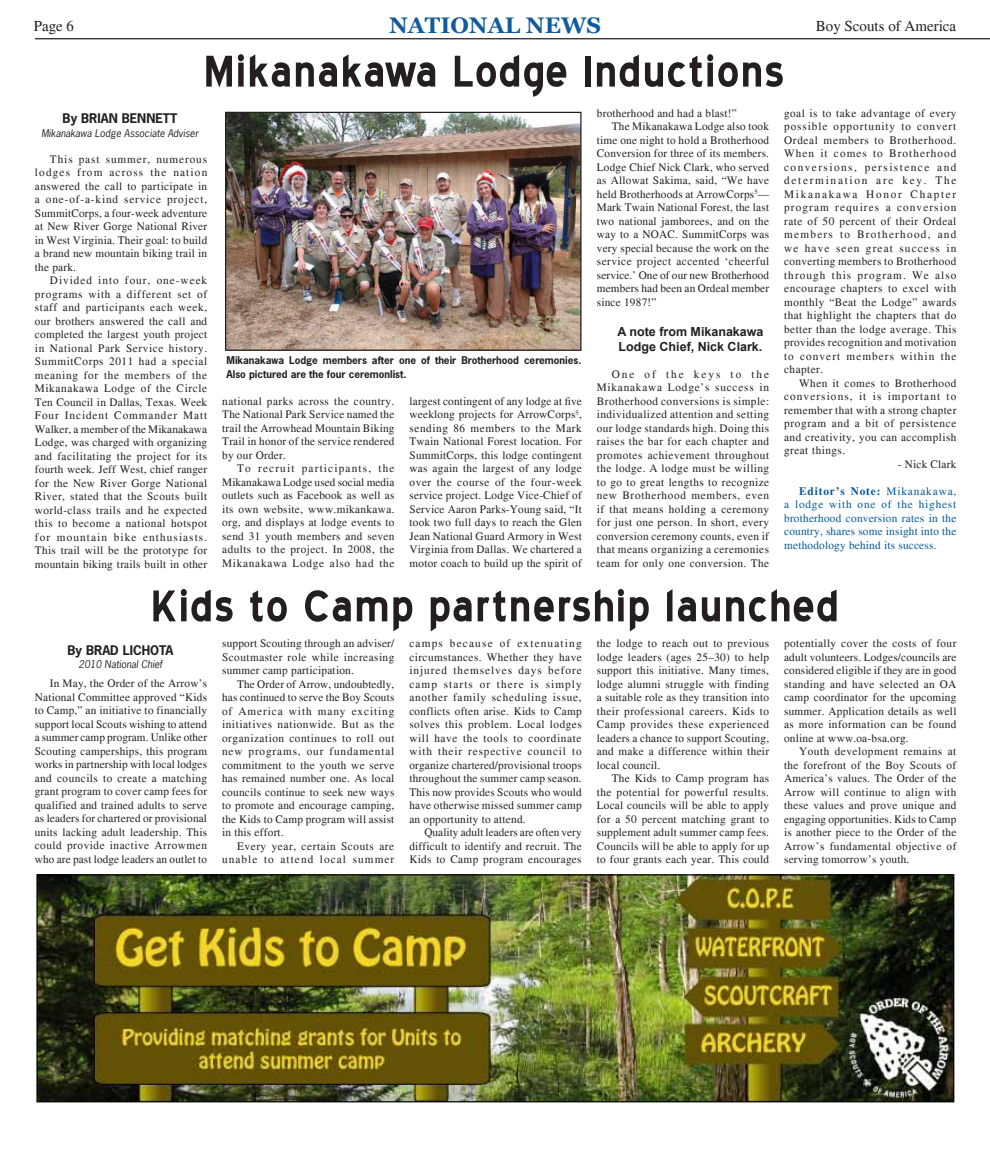
<style>
.page{position:relative;width:990px;height:1170px;background:#fff}
.page>*{position:absolute;margin:0;border:0;box-sizing:border-box;transform-origin:0 0}
.t1{font:700 53.75px "Blue Highway";letter-spacing:.02em;color:#231f20}
.t2{font:700 22.5px "Georgia";color:#105b9c}
.t3{font:15px "Times";color:#231f20}
.t4{font:700 12.5px/15px "Arial";color:#231f20}
.t5{font:700 12.5px "News Gothic Std";color:#231f20}
.t6{font:11.25px/13.5px "Times";letter-spacing:.02em;color:#231f20;text-align:justify}
.t7{font:11.25px/13.5px "Times";letter-spacing:.02em;color:#00599b;text-align:justify}
.t8{font:11.25px/13.5px "Times";letter-spacing:.075em;color:#231f20;text-align:right}
.t9{font:11.25px "Times";letter-spacing:.045em;color:#231f20}
.t10{font:700 10px/13.8px "News Gothic Std";color:#231f20}
.t11{font:italic 10px "News Gothic Std";color:#231f20}
.s1{font-weight:700}
</style>
<div class="page">
<hr style="left:35px;top:38px;width:955px;height:1px;background:#231f20">
<img style="left:38px;top:876px;width:914px;height:224px">
<div style="left:36px;top:874px;width:918px;height:228px;border:1px solid #040503"></div>
<img style="left:227px;top:114px;width:353px;height:235px">
<div style="left:225px;top:112px;width:357px;height:239px;border:1px solid #231f20"></div>
<h3 class="t3" style="left:34px;top:18px;width:42px">Page 6</h3>
<h2 class="t2" style="left:389px;top:12px;width:36px">NATIO</h2>
<h2 class="t2" style="left:469px;top:12px;width:132px">NAL NEWS</h2>
<h3 class="t3" style="left:816px;top:18px;width:142px">Boy Scouts of America</h3>
<h1 class="t1" style="left:204px;top:47px;width:582px">Mikanakawa Lodge Inductions</h1>
<p class="t5" style="left:63px;top:110px;width:116px">By BRIAN BENNETT</p>
<p class="t11" style="left:42px;top:127px;width:158px">Mikanakawa Lodge Associate Adviser</p>
<p class="t6" style="left:35px;top:152px;width:174px;text-indent:15px">This past summer, numerous lodges from across the nation answered the call to participate in a one-of-a-kind service project, SummitCorps, a four-week adventure at New River Gorge National River in West Virginia. Their goal: to build a brand new mountain biking trail in the park.</p>
<p class="t6" style="left:35px;top:274px;width:174px;text-indent:15px">Divided into four, one-week programs with a different set of staff and participants each week, our brothers answered the call and completed the largest youth project in National Park Service history.<br>SummitCorps 2011 had a special meaning for the members of the Mikanakawa Lodge of the Circle Ten Council in Dallas, Texas. Week Four Incident Commander Matt Walker, a member of the Mikanakawa Lodge, was charged with organizing and facilitating the project for its fourth week. Jeff West, chief ranger for the New River Gorge National River, stated that the Scouts built world-class trails and he expected this to become a national hotspot for mountain bike enthusiasts.<br>This trail will be the prototype for mountain biking trails built in other</p>
<p class="t10" style="left:227px;top:354px;width:357px">Mikanakawa Lodge members after one of their Brotherhood ceremonies.<br>Also pictured are the four ceremonlist.</p>
<p class="t6" style="left:222px;top:394px;width:174px">national parks across the country.<br>The National Park Service named the trail the Arrowhead Mountain Biking Trail in honor of the service rendered by our Order.</p>
<p class="t6" style="left:222px;top:462px;width:174px;text-indent:15px">To recruit participants, the Mikanakawa Lodge used social media outlets such as Facebook as well as its own website, www.mikankawa. org, and displays at lodge events to send 31 youth members and seven adults to the project. In 2008, the Mikanakawa Lodge also had the</p>
<p class="t6" style="left:410px;top:394px;width:174px">largest contingent of any lodge at five weeklong projects for ArrowCorps<sup>5</sup>, sending 86 members to the Mark Twain National Forest location. For SummitCorps, this lodge contingent was again the largest of any lodge over the course of the four-week service project. Lodge Vice-Chief of Service Aaron Parks-Young said, “It took two full days to reach the Glen Jean National Guard Armory in West Virginia from Dallas. We chartered a motor coach to build up the spirit of</p>
<p class="t6" style="left:597px;top:106px;width:142px">brotherhood and had a blast!”</p>
<p class="t6" style="left:612px;top:120px;width:159px">The Mikanakawa Lodge also took</p>
<p class="t6" style="left:597px;top:133px;width:174px">time one night to hold a Brotherhood</p>
<p class="t6" style="left:597px;top:147px;width:174px">Conversion for three of its members.</p>
<p class="t6" style="left:597px;top:160px;width:174px">Lodge Chief Nick Clark, who served</p>
<p class="t6" style="left:597px;top:174px;width:174px">as Allowat Sakima, said, “We have</p>
<p class="t6" style="left:597px;top:187px;width:174px">held Brotherhoods at ArrowCorps<sup>5</sup>—</p>
<p class="t6" style="left:597px;top:201px;width:174px">Mark Twain National Forest, the last</p>
<p class="t6" style="left:597px;top:214px;width:174px">two national jamborees, and on the</p>
<p class="t6" style="left:597px;top:228px;width:174px">way to a NOAC. SummitCorps was</p>
<p class="t6" style="left:597px;top:241px;width:174px">very special because the work on the</p>
<p class="t9" style="left:597px;top:255px;width:174px">service project accented ‘cheerful</p>
<p class="t6" style="left:597px;top:268px;width:174px">service.’ One of our new Brotherhood</p>
<p class="t6" style="left:597px;top:282px;width:174px">members had been an Ordeal member</p>
<p class="t6" style="left:597px;top:295px;width:61px">since 1987!”</p>
<p class="t4" style="left:617px;top:324px;width:148px">A note from Mikanakawa<br>Lodge Chief, Nick Clark.</p>
<p class="t6" style="left:597px;top:367px;width:174px;text-indent:15px">One of the keys to the Mikanakawa Lodge’s success in Brotherhood conversions is simple: individualized attention and setting our lodge standards high. Doing this raises the bar for each chapter and promotes achievement throughout the lodge. A lodge must be willing to go to great lengths to recognize new Brotherhood members, even if that means holding a ceremony for just one person. In short, every conversion ceremony counts, even if that means organizing a ceremonies team for only one conversion. The</p>
<p class="t6" style="left:784px;top:106px;width:174px">goal is to take advantage of every possible opportunity to convert Ordeal members to Brotherhood.<br>When it comes to Brotherhood conversions, persistence and determination are key. The Mikanakawa Honor Chapter program requires a conversion rate of 50 percent of their Ordeal members to Brotherhood, and we have seen great success in converting members to Brotherhood through this program. We also encourage chapters to excel with monthly “Beat the Lodge” awards that highlight the chapters that do better than the lodge average. This provides recognition and motivation to convert members within the chapter.</p>
<p class="t6" style="left:784px;top:376px;width:174px;text-indent:15px">When it comes to Brotherhood conversions, it is important to remember that with a strong chapter program and a bit of persistence and creativity, you can accomplish great things.</p>
<p class="t6" style="left:898px;top:457px;width:60px">- Nick Clark</p>
<p class="t7" style="left:784px;top:484px;width:174px;text-indent:15px"><span class="s1">Editor’s Note:</span> Mikanakawa, a lodge with one of the highest brotherhood conversion rates in the country, shares some insight into the methodology behind its success.</p>
<h1 class="t1" style="left:151px;top:581px;width:690px">Kids to Camp partnership launched</h1>
<p class="t5" style="left:68px;top:642px;width:107px">By BRAD LICHOTA</p>
<p class="t11" style="left:79px;top:658px;width:85px">2010 National Chief</p>
<p class="t6" style="left:35px;top:677px;width:174px;text-indent:15px">In May, the Order of the Arrow’s National Committee approved “Kids to Camp,” an initiative to financially support local Scouts wishing to attend a summer camp program. Unlike other Scouting camperships, this program works in partnership with local lodges and councils to create a matching grant program to cover camp fees for qualified and trained adults to serve as leaders for chartered or provisional units lacking adult leadership. This could provide inactive Arrowmen who are past lodge leaders an outlet to</p>
<p class="t6" style="left:222px;top:637px;width:174px">support Scouting through an adviser/ Scoutmaster role while increasing summer camp participation.</p>
<p class="t6" style="left:222px;top:677px;width:174px;text-indent:15px">The Order of Arrow, undoubtedly, has continued to serve the Boy Scouts of America with many exciting initiatives nationwide. But as the organization continues to roll out new programs, our fundamental commitment to the youth we serve has remained number one. As local councils continue to seek new ways to promote and encourage camping, the Kids to Camp program will assist in this effort.</p>
<p class="t8" style="left:222px;top:839px;width:174px">Every year, certain Scouts are unable to attend local summer</p>
<p class="t6" style="left:409px;top:637px;width:174px">camps because of extenuating circumstances. Whether they have injured themselves days before camp starts or there is simply another family scheduling issue, conflicts often arise. Kids to Camp solves this problem. Local lodges will have the tools to coordinate with their respective council to organize chartered/provisional troops throughout the summer camp season.<br>This now provides Scouts who would have otherwise missed summer camp an opportunity to attend.</p>
<p class="t6" style="left:409px;top:826px;width:174px;text-indent:15px">Quality adult leaders are often very difficult to identify and recruit. The Kids to Camp program encourages</p>
<p class="t6" style="left:597px;top:637px;width:174px">the lodge to reach out to previous lodge leaders (ages 25–30) to help support this initiative. Many times, lodge alumni struggle with finding a suitable role as they transition into their professional careers. Kids to Camp provides these experienced leaders a chance to support Scouting, and make a difference within their local council.</p>
<p class="t6" style="left:597px;top:772px;width:174px;text-indent:15px">The Kids to Camp program has the potential for powerful results.<br>Local councils will be able to apply for a 50 percent matching grant to supplement adult summer camp fees.<br>Councils will be able to apply for up to four grants each year. This could</p>
<p class="t6" style="left:784px;top:637px;width:174px">potentially cover the costs of four adult volunteers. Lodges/councils are considered eligible if they are in good standing and have selected an OA camp coordinator for the upcoming summer. Application details as well as more information can be found online at www.oa-bsa.org.</p>
<p class="t6" style="left:784px;top:745px;width:174px;text-indent:15px">Youth development remains at the forefront of the Boy Scouts of America’s values. The Order of the Arrow will continue to align with these values and prove unique and engaging opportunities. Kids to Camp is another piece to the Order of the Arrow’s fundamental objective of serving tomorrow’s youth.</p>
</div>
